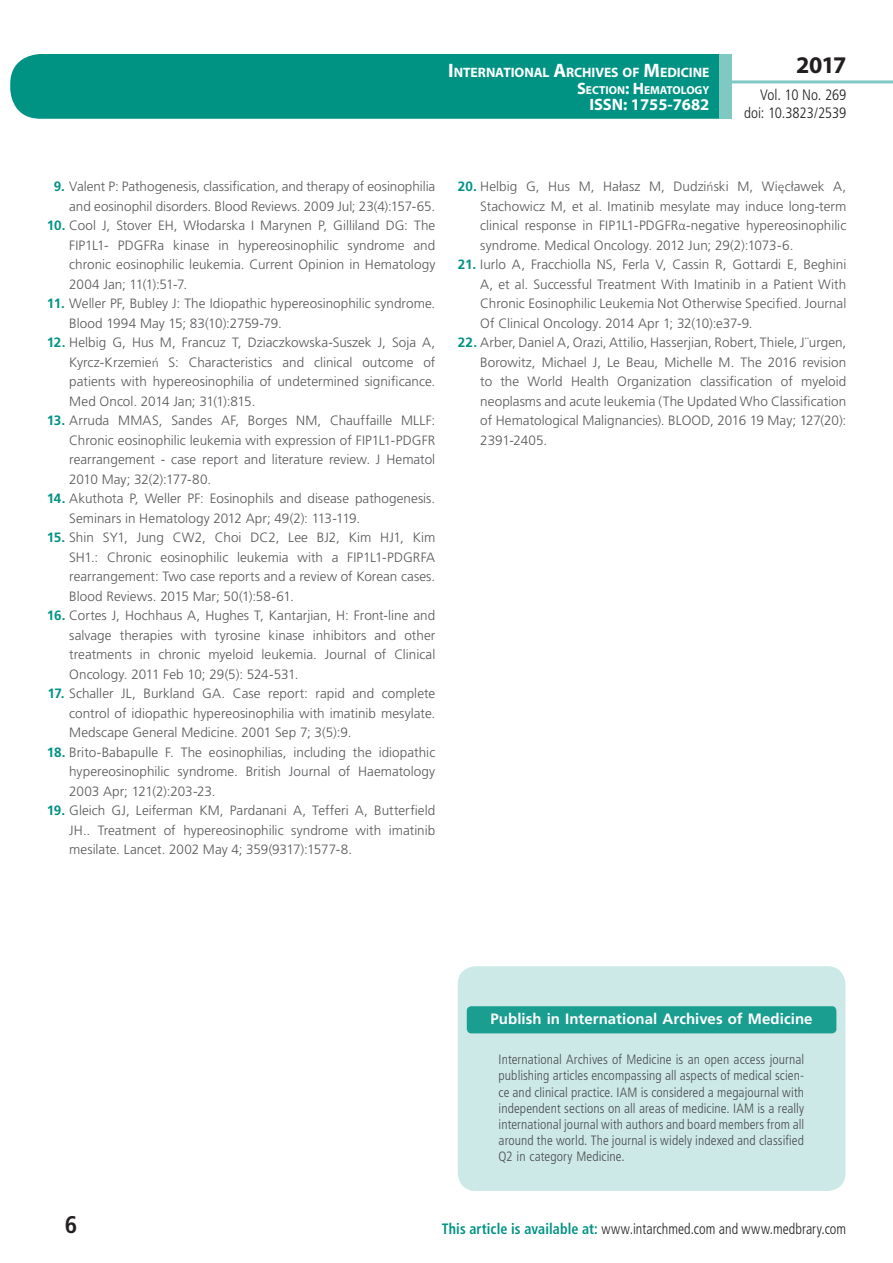
<style>
.page{position:relative;width:893px;height:1263px;background:#fff}
.page>*{position:absolute;margin:0;border:0;box-sizing:border-box;transform-origin:0 0}
.t1{font:700 24px "Myriad Pro";color:#231f20}
.t2{font:700 condensed 24px "Frutiger LT Std";color:#231f20}
.t3{font:700 16.5px "Myriad Pro";color:#fff}
.t4{font:300 condensed 15px "Frutiger LT Std";color:#231f20;scale:.94 1}
.t5{font:700 15px "Frutiger LT Std";letter-spacing:.005em;color:#fff}
.t6{font:300 condensed 15px/18px "Frutiger LT Std";color:#231f20;text-align:right}
.t7{font:700 13.65px "Myriad Pro";letter-spacing:-.005em;color:#fff}
.t8{font:300 13.5px/19.5px "Frutiger LT Std";color:#57585a;text-align:justify}
.t9{font:300 condensed 13.5px/16.2px "Frutiger LT Std";letter-spacing:.01em;color:#4b4c4d;text-align:justify}
.t10{font:700 11.55px "Myriad Pro";color:#fff}
.s1{font-size:19.5px}
.s2{font-size:16.5px}
.s3{font-weight:700;color:#009384}
.s4{font-family:"Calibri"}
</style>
<div class="page">
<div style="left:10px;top:54px;width:775px;height:65px;background:#009384;border-radius:30px"></div>
<div style="left:732px;top:0;width:161px;height:157px;background:#fff"></div>
<hr style="left:730px;top:80px;width:163px;height:3px;background:#80c9c2">
<div style="left:719px;top:54px;width:13px;height:65px;background:#80c9c2"></div>
<div style="left:458px;top:966px;width:387px;height:225px;background:#cce9e7;border-radius:18px"></div>
<div style="left:467px;top:1006px;width:369px;height:27px;background:#1a9e90;border-radius:4px"></div>
<p class="t7" style="left:448px;top:64px;width:263px"><span class="s1">I</span>NTERNATIONAL <span class="s1">A</span>RCHIVES OF <span class="s1">M</span>EDICINE</p>
<p class="t10" style="left:577px;top:82px;width:134px"><span class="s2">S</span>ECTION<span class="s2">: H</span> EMATOLOGY</p>
<p class="t3" style="left:589px;top:94px;width:122px">ISSN: 1755-7682</p>
<h1 class="t1" style="left:796px;top:49px;width:52px">2017</h1>
<p class="t6" style="left:744px;top:86px;width:104px">Vol. 10 No. 269 doi: 10.3823/2539</p>
<p class="t8" style="left:54px;top:177px;width:383px;text-align:right"><span class="s3">9.</span> Valent P: Pathogenesis, classification, and therapy of eosinophilia and eosinophil disorders. Blood Reviews. 2009 Jul; 23(4):157-65.</p>
<p class="t8" style="left:69px;top:216px;width:368px;text-indent:-23px"><span class="s3">10.</span> Cool J, Stover EH, Włodarska I Marynen P, Gilliland DG: The FIP1L1- PDGFRa kinase in hypereosinophilic syndrome and chronic eosinophilic leukemia. Current Opinion in Hematology 2004 Jan; 11(1):51-7.</p>
<p class="t8" style="left:69px;top:294px;width:368px;text-indent:-22px"><span class="s3">11.</span> Weller PF, Bubley J: The Idiopathic hypereosinophilic syndrome.<br>Blood 1994 May 15; 83(10):2759-79.</p>
<p class="t8" style="left:69px;top:333px;width:368px;text-indent:-23px"><span class="s3">12.</span> Helbig G, Hus M, Francuz T, Dziaczkowska-Suszek J, Soja A, Kyrcz-Krzemie<span class="s4">ń</span> S: Characteristics and clinical outcome of patients with hypereosinophilia of undetermined significance.<br>Med Oncol. 2014 Jan; 31(1):815.</p>
<p class="t8" style="left:69px;top:411px;width:368px;text-indent:-22px"><span class="s3">13.</span> Arruda MMAS, Sandes AF, Borges NM, Chauffaille MLLF:<br>Chronic eosinophilic leukemia with expression of FIP1L1-PDGFR rearrangement - case report and literature review. J Hematol 2010 May; 32(2):177-80.</p>
<p class="t8" style="left:69px;top:489px;width:368px;text-indent:-23px"><span class="s3">14.</span> Akuthota P, Weller PF: Eosinophils and disease pathogenesis.<br>Seminars in Hematology 2012 Apr; 49(2): 113-119.</p>
<p class="t8" style="left:69px;top:528px;width:368px;text-indent:-23px"><span class="s3">15.</span> Shin SY1, Jung CW2, Choi DC2, Lee BJ2, Kim HJ1, Kim SH1.: Chronic eosinophilic leukemia with a FIP1L1-PDGRFA rearrangement: Two case reports and a review of Korean cases.<br>Blood Reviews. 2015 Mar; 50(1):58-61.</p>
<p class="t8" style="left:69px;top:606px;width:368px;text-indent:-23px"><span class="s3">16.</span> Cortes J, Hochhaus A, Hughes T, Kantarjian, H: Front-line and salvage therapies with tyrosine kinase inhibitors and other treatments in chronic myeloid leukemia. Journal of Clinical Oncology. 2011 Feb 10; 29(5): 524-531.</p>
<p class="t8" style="left:69px;top:684px;width:368px;text-indent:-22px"><span class="s3">17.</span> Schaller JL, Burkland GA. Case report: rapid and complete control of idiopathic hypereosinophilia with imatinib mesylate.<br>Medscape General Medicine. 2001 Sep 7; 3(5):9.</p>
<p class="t8" style="left:69px;top:743px;width:368px;text-indent:-23px"><span class="s3">18.</span> Brito-Babapulle F. The eosinophilias, including the idiopathic hypereosinophilic syndrome. British Journal of Haematology 2003 Apr; 121(2):203-23.</p>
<p class="t8" style="left:69px;top:801px;width:368px;text-indent:-22px"><span class="s3">19.</span> Gleich GJ, Leiferman KM, Pardanani A, Tefferi A, Butterfield JH.. Treatment of hypereosinophilic syndrome with imatinib mesilate. Lancet. 2002 May 4; 359(9317):1577-8.</p>
<p class="t8" style="left:480px;top:177px;width:368px;text-indent:-23px"><span class="s3">20.</span> Helbig G, Hus M, Hałasz M, Dudzi<span class="s4">ń</span>ski M, Wi<span class="s4">ę</span>cławek A, Stachowicz M, et al. Imatinib mesylate may induce long-term clinical response in FIP1L1-PDGFR<span class="s4">α</span>-negative hypereosinophilic syndrome. Medical Oncology. 2012 Jun; 29(2):1073-6.</p>
<p class="t8" style="left:480px;top:255px;width:368px;text-indent:-23px"><span class="s3">21.</span> Iurlo A, Fracchiolla NS, Ferla V, Cassin R, Gottardi E, Beghini A, et al. Successful Treatment With Imatinib in a Patient With Chronic Eosinophilic Leukemia Not Otherwise Specified. Journal Of Clinical Oncology. 2014 Apr 1; 32(10):e37-9.</p>
<p class="t8" style="left:480px;top:333px;width:368px;text-indent:-23px"><span class="s3">22.</span> Arber, Daniel A, Orazi, Attilio, Hasserjian, Robert, Thiele, J¨urgen, Borowitz, Michael J, Le Beau, Michelle M. The 2016 revision to the World Health Organization classification of myeloid neoplasms and acute leukemia (The Updated Who Classification of Hematological Malignancies). BLOOD, 2016 19 May; 127(20):<br>2391-2405.</p>
<p class="t5" style="left:490px;top:1010px;width:324px">Publish in International Archives of Medicine</p>
<p class="t9" style="left:499px;top:1052px;width:307px">International Archives of Medicine is an open access journal publishing articles encompassing all aspects of medical scien&shy;ce and clinical practice. IAM is considered a megajournal with independent sections on all areas of medicine. IAM is a really international journal with authors and board members from all around the world. The journal is widely indexed and classified Q2 in category Medicine.</p>
<h1 class="t2" style="left:65px;top:1210px;width:14px">6</h1>
<p class="t4" style="left:442px;top:1220px;width:432px"><span class="s3">This article is available at:</span> www.intarchmed.com and www.medbrary.com</p>
</div>
